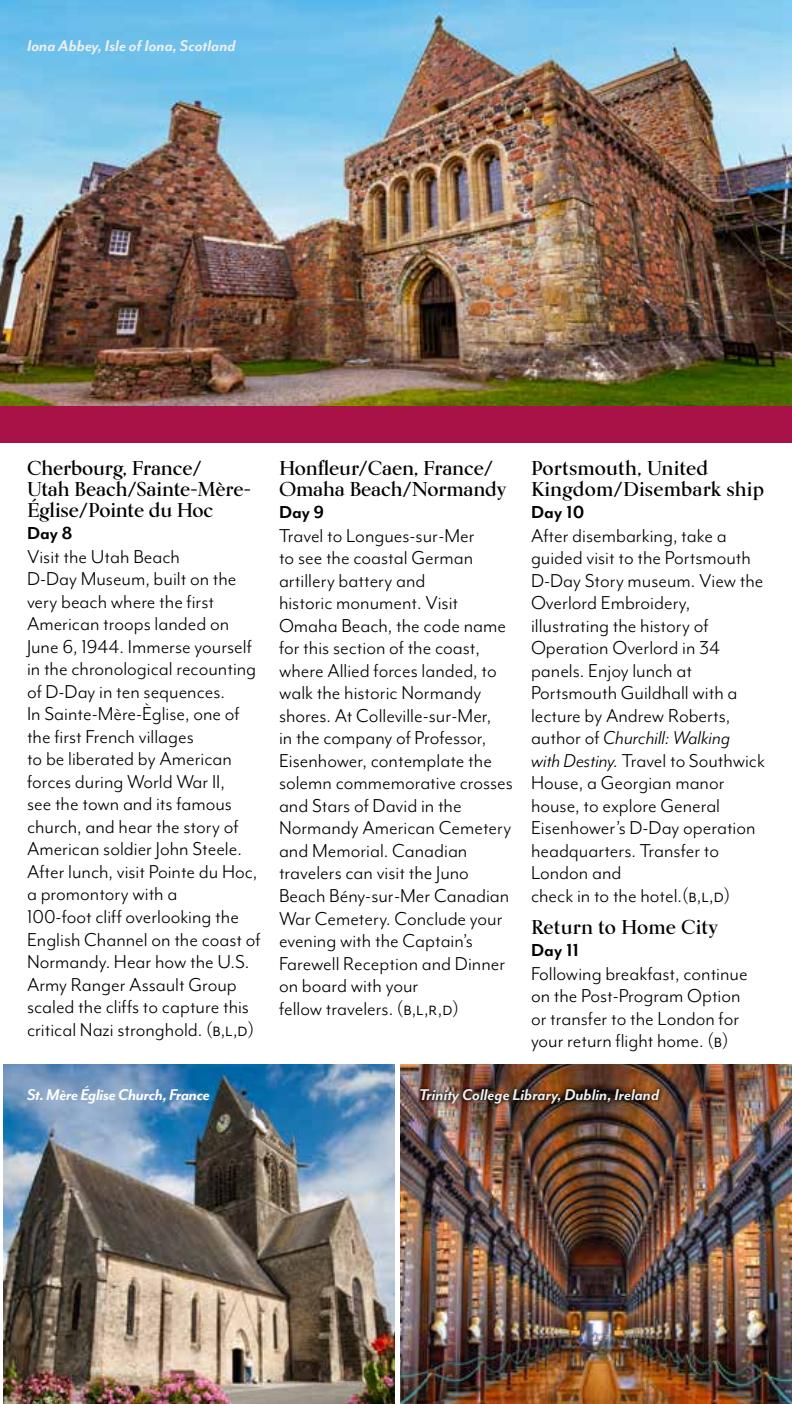
<style>
.page{position:relative;width:792px;height:1404px;background:#fff}
.page>*{position:absolute;margin:0;border:0;box-sizing:border-box;transform-origin:0 0}
.t1{font:21.6px/22.6px "Mr Eaves Mod OT";color:#000}
.t2{font:700 20px/21px "Kumlien Pro";letter-spacing:-.005em;color:#000}
.t3{font:700 20px "Mr Eaves Mod OT";letter-spacing:.01em;color:#000}
.t4{font:italic 700 18px "Mr Eaves Mod OT";letter-spacing:-.005em;color:#efeff0}
.t5{font:italic 700 18px "Mr Eaves Mod OT";letter-spacing:-.02em;color:#fff}
.s1{font-style:italic}
</style>
<div class="page">
<img style="left:0;top:0;width:792px;height:406px">
<img style="left:3px;top:1065px;width:392px;height:339px">
<img style="left:400px;top:1065px;width:392px;height:339px">
<div style="left:0;top:406px;width:792px;height:37px;background:#a81246"></div>
<div style="left:415px;top:1085px;width:249px;height:23px;background:#000;opacity:.75"></div>
<p class="t4" style="left:27px;top:36px;width:210px">Iona Abbey, Isle of Iona, Scotland</p>
<p class="t2" style="left:27px;top:457px;width:226px">Cherbourg, France/<br>Utah Beach/Sainte-Mère-<br>Église/Pointe du Hoc</p>
<p class="t3" style="left:27px;top:521px;width:47px">Day 8</p>
<p class="t1" style="left:27px;top:545px;width:235px">Visit the Utah Beach<br>D-Day Museum, built on the very beach where the first<br>American troops landed on<br>June 6, 1944. Immerse yourself in the chronological recounting of D-Day in ten sequences.<br>In Sainte‑Mère‑Èglise, one of the first French villages<br>to be liberated by American forces during World War II,<br>see the town and its famous church, and hear the story of<br>American soldier John Steele.<br>After lunch, visit Pointe du Hoc, a promontory with a<br>100‑foot cliff overlooking the<br>English Channel on the coast of<br>Normandy. Hear how the U.S.<br>Army Ranger Assault Group scaled the cliffs to capture this critical Nazi stronghold. (b,l,d)</p>
<p class="t5" style="left:27px;top:1085px;width:185px">St. Mère Église Church, France</p>
<p class="t2" style="left:531px;top:457px;width:235px">Portsmouth, United<br>Kingdom/Disembark ship</p>
<p class="t3" style="left:531px;top:500px;width:55px">Day 10</p>
<p class="t1" style="left:531px;top:524px;width:236px">After disembarking, take a guided visit to the Portsmouth<br>D-Day Story museum. View the<br>Overlord Embroidery, illustrating the history of<br>Operation Overlord in 34 panels. Enjoy lunch at<br>Portsmouth Guildhall with a lecture by Andrew Roberts, author of <span class="s1">Churchill: Walking with Destiny.</span> Travel to Southwick<br>House, a Georgian manor house, to explore General<br>Eisenhower’s D-Day operation headquarters. Transfer to<br>London and<br>check in to the hotel.(b,l,d)</p>
<p class="t2" style="left:531px;top:916px;width:188px">Return to Home City</p>
<p class="t3" style="left:531px;top:938px;width:49px">Day 11</p>
<p class="t1" style="left:531px;top:962px;width:218px">Following breakfast, continue on the Post‑Program Option or transfer to the London for your return flight home. (b)</p>
<p class="t4" style="left:419px;top:1085px;width:242px">Trinity College Library, Dublin, Ireland</p>
<p class="t2" style="left:279px;top:457px;width:229px">Honfleur/Caen, France/<br>Omaha Beach/Normandy</p>
<p class="t3" style="left:279px;top:500px;width:47px">Day 9</p>
<p class="t1" style="left:279px;top:524px;width:236px">Travel to Longues‑sur‑Mer<br>to see the coastal German artillery battery and<br>historic monument. Visit<br>Omaha Beach, the code name for this section of the coast, where Allied forces landed, to walk the historic Normandy shores. At Colleville‑sur‑Mer,<br>in the company of Professor,<br>Eisenhower, contemplate the solemn commemorative crosses and Stars of David in the<br>Normandy American Cemetery and Memorial. Canadian travelers can visit the Juno<br>Beach Bény‑sur‑Mer Canadian<br>War Cemetery. Conclude your evening with the Captain’s<br>Farewell Reception and Dinner on board with your<br>fellow travelers. (b,l,r,d)</p>
</div>
